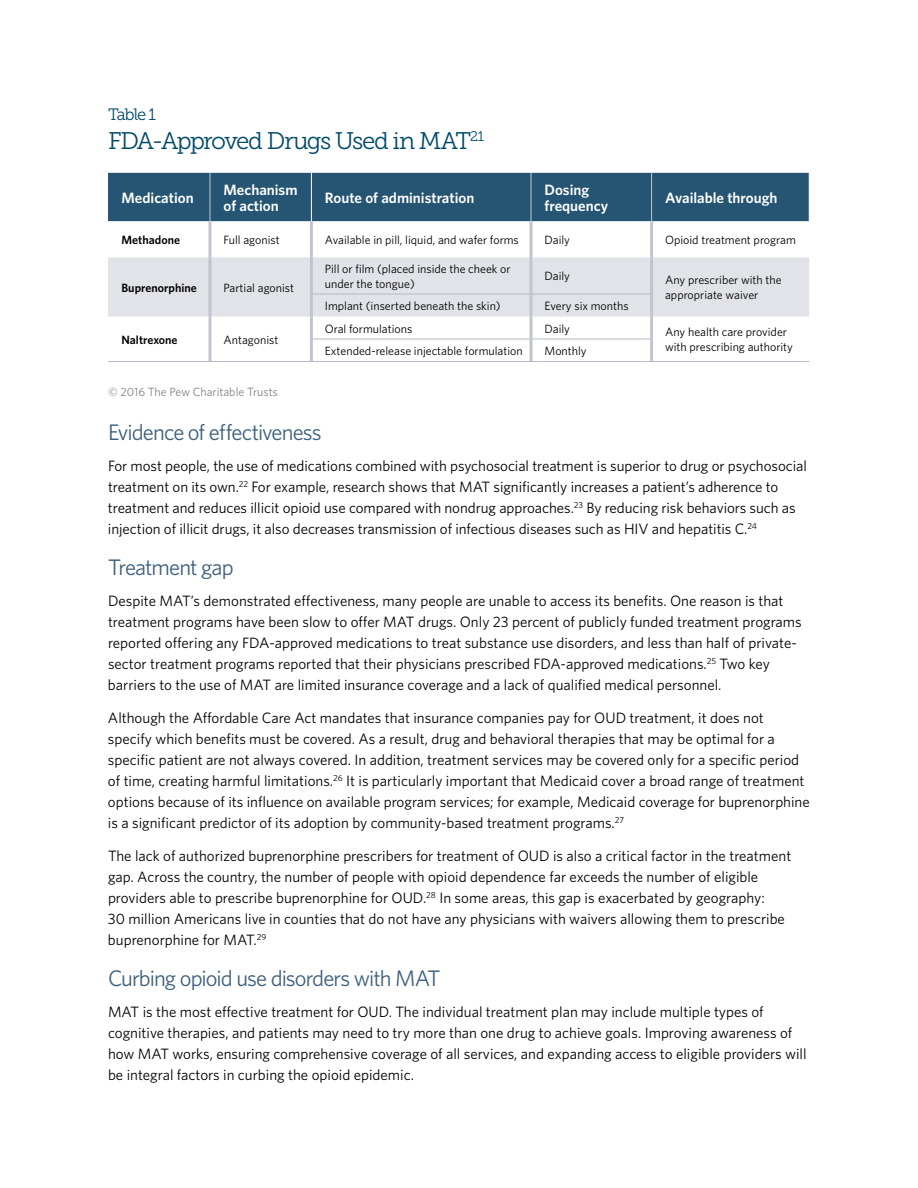
<style>
.page{position:relative;width:918px;height:1188px;background:#fff}
.page>*{position:absolute;margin:0;border:0;box-sizing:border-box;transform-origin:0 0}
.t1{font:24px "Museo Slab 300";letter-spacing:-.065em;color:#004a69}
.t2{font:22.5px "Whitney";letter-spacing:-.045em;color:#3e607d}
.t3{font:16.5px "Museo Slab 300";letter-spacing:-.065em;color:#004a69}
.t4{font:15px/21px "Whitney";color:#000}
.t5{font:600 15px/16.5px "Whitney";color:#fff}
.t6{font:12px/15px "Whitney";color:#000}
.t7{font:600 12px "Whitney";color:#000}
.t8{font:12px "Whitney";color:#808285}
</style>
<div class="page">
<div style="left:108px;top:173px;width:701px;height:48px;background:#255572"></div>
<svg style="left:108px;top:221px;width:701px;height:140px"></svg>
<div style="left:108px;top:257px;width:701px;height:59px;background:#e2e3e8"></div>
<hr style="left:311px;top:173px;width:1px;height:48px;background:#fff">
<hr style="left:210px;top:173px;width:1px;height:48px;background:#c1c5d0">
<hr style="left:531px;top:173px;width:1px;height:48px;background:#c1c5d0">
<hr style="left:651px;top:173px;width:1px;height:48px;background:#c1c5d0">
<hr style="left:310px;top:221px;width:3px;height:36px;background:#c1c5d0">
<svg style="left:208px;top:221px;width:4px;height:36px"></svg>
<hr style="left:530px;top:221px;width:2px;height:36px;background:#c1c5d0">
<hr style="left:650px;top:221px;width:3px;height:36px;background:#c1c5d0">
<hr style="left:310px;top:257px;width:3px;height:37px;background:#c1c5d0">
<hr style="left:310px;top:294px;width:3px;height:22px;background:#c1c5d0">
<svg style="left:208px;top:257px;width:4px;height:37px"></svg>
<hr style="left:530px;top:257px;width:2px;height:37px;background:#c1c5d0">
<hr style="left:650px;top:257px;width:3px;height:37px;background:#c1c5d0">
<hr style="left:208px;top:294px;width:4px;height:22px;background:#c9ccd5">
<hr style="left:530px;top:294px;width:2px;height:22px;background:#c1c5d0">
<hr style="left:650px;top:294px;width:3px;height:22px;background:#c1c5d0">
<hr style="left:310px;top:316px;width:3px;height:23px;background:#c1c5d0">
<hr style="left:310px;top:339px;width:3px;height:22px;background:#c1c5d0">
<svg style="left:208px;top:316px;width:4px;height:23px"></svg>
<hr style="left:530px;top:316px;width:2px;height:23px;background:#c1c5d0">
<hr style="left:650px;top:316px;width:3px;height:23px;background:#c1c5d0">
<svg style="left:208px;top:339px;width:4px;height:22px"></svg>
<hr style="left:530px;top:339px;width:2px;height:22px;background:#c1c5d0">
<hr style="left:650px;top:339px;width:3px;height:22px;background:#c1c5d0">
<hr style="left:313px;top:294px;width:218px;height:1px;background:#b4bac8">
<hr style="left:531px;top:294px;width:119px;height:1px;background:#b4bac8">
<hr style="left:108px;top:361px;width:102px;height:1px;background:#b4bac8">
<hr style="left:210px;top:361px;width:101px;height:1px;background:#b4bac8">
<hr style="left:652px;top:361px;width:157px;height:1px;background:#b4bac8">
<hr style="left:313px;top:339px;width:218px;height:1px;background:#b4bac8">
<hr style="left:531px;top:339px;width:119px;height:1px;background:#b4bac8">
<hr style="left:311px;top:361px;width:220px;height:1px;background:#b4bac8">
<hr style="left:531px;top:361px;width:121px;height:1px;background:#b4bac8">
<p class="t3" style="left:108px;top:105px;width:50px">Table 1</p>
<h1 class="t1" style="left:108px;top:127px;width:378px">FDA-Approved Drugs Used in MAT<sup>21</sup></h1>
<p class="t5" style="left:122px;top:189px;width:74px">Medication</p>
<p class="t5" style="left:224px;top:181px;width:76px">Mechanism of action</p>
<p class="t5" style="left:325px;top:189px;width:151px">Route of administration</p>
<p class="t5" style="left:544px;top:181px;width:65px">Dosing frequency</p>
<p class="t5" style="left:665px;top:189px;width:114px">Available through</p>
<p class="t7" style="left:122px;top:232px;width:60px">Methadone</p>
<p class="t6" style="left:224px;top:232px;width:58px">Full agonist</p>
<p class="t6" style="left:325px;top:232px;width:196px">Available in pill, liquid, and wafer forms</p>
<p class="t6" style="left:544px;top:232px;width:27px">Daily</p>
<p class="t6" style="left:665px;top:232px;width:132px">Opioid treatment program</p>
<p class="t7" style="left:122px;top:280px;width:77px">Buprenorphine</p>
<p class="t6" style="left:224px;top:280px;width:72px">Partial agonist</p>
<p class="t6" style="left:325px;top:261px;width:187px">Pill or film (placed inside the cheek or under the tongue)</p>
<p class="t6" style="left:544px;top:269px;width:27px">Daily</p>
<p class="t6" style="left:665px;top:272px;width:118px">Any prescriber with the appropriate waiver</p>
<p class="t6" style="left:325px;top:298px;width:177px">Implant (inserted beneath the skin)</p>
<p class="t6" style="left:544px;top:298px;width:86px">Every six months</p>
<p class="t7" style="left:121px;top:332px;width:58px">Naltrexone</p>
<p class="t6" style="left:223px;top:332px;width:56px">Antagonist</p>
<p class="t8" style="left:108px;top:384px;width:171px">© 2016 The Pew Charitable Trusts</p>
<p class="t6" style="left:325px;top:321px;width:89px">Oral formulations</p>
<p class="t6" style="left:544px;top:321px;width:27px">Daily</p>
<p class="t6" style="left:665px;top:324px;width:129px">Any health care provider with prescribing authority</p>
<p class="t6" style="left:325px;top:343px;width:199px">Extended-release injectable formulation</p>
<p class="t6" style="left:544px;top:343px;width:44px">Monthly</p>
<h2 class="t2" style="left:108px;top:417px;width:215px">Evidence of effectiveness</h2>
<p class="t4" style="left:108px;top:455px;width:700px">For most people, the use of medications combined with psychosocial treatment is superior to drug or psychosocial treatment on its own.<sup>22</sup> For example, research shows that MAT significantly increases a patient’s adherence to treatment and reduces illicit opioid use compared with nondrug approaches.<sup>23</sup> By reducing risk behaviors such as injection of illicit drugs, it also decreases transmission of infectious diseases such as HIV and hepatitis C.<sup>24</sup></p>
<h2 class="t2" style="left:108px;top:552px;width:127px">Treatment gap</h2>
<p class="t4" style="left:108px;top:590px;width:695px">Despite MAT’s demonstrated effectiveness, many people are unable to access its benefits. One reason is that treatment programs have been slow to offer MAT drugs. Only 23 percent of publicly funded treatment programs reported offering any FDA-approved medications to treat substance use disorders, and less than half of private&shy;sector treatment programs reported that their physicians prescribed FDA-approved medications.<sup>25</sup> Two key barriers to the use of MAT are limited insurance coverage and a lack of qualified medical personnel.</p>
<p class="t4" style="left:108px;top:707px;width:703px">Although the Affordable Care Act mandates that insurance companies pay for OUD treatment, it does not specify which benefits must be covered. As a result, drug and behavioral therapies that may be optimal for a specific patient are not always covered. In addition, treatment services may be covered only for a specific period of time, creating harmful limitations.<sup>26</sup> It is particularly important that Medicaid cover a broad range of treatment options because of its influence on available program services; for example, Medicaid coverage for buprenorphine is a significant predictor of its adoption by community-based treatment programs.<sup>27</sup></p>
<p class="t4" style="left:108px;top:845px;width:685px">The lack of authorized buprenorphine prescribers for treatment of OUD is also a critical factor in the treatment gap. Across the country, the number of people with opioid dependence far exceeds the number of eligible providers able to prescribe buprenorphine for OUD.<sup>28</sup> In some areas, this gap is exacerbated by geography:<br>30 million Americans live in counties that do not have any physicians with waivers allowing them to prescribe buprenorphine for MAT.<sup>29</sup></p>
<h2 class="t2" style="left:108px;top:963px;width:334px">Curbing opioid use disorders with MAT</h2>
<p class="t4" style="left:108px;top:1001px;width:700px">MAT is the most effective treatment for OUD. The individual treatment plan may include multiple types of cognitive therapies, and patients may need to try more than one drug to achieve goals. Improving awareness of how MAT works, ensuring comprehensive coverage of all services, and expanding access to eligible providers will be integral factors in curbing the opioid epidemic.</p>
</div>
